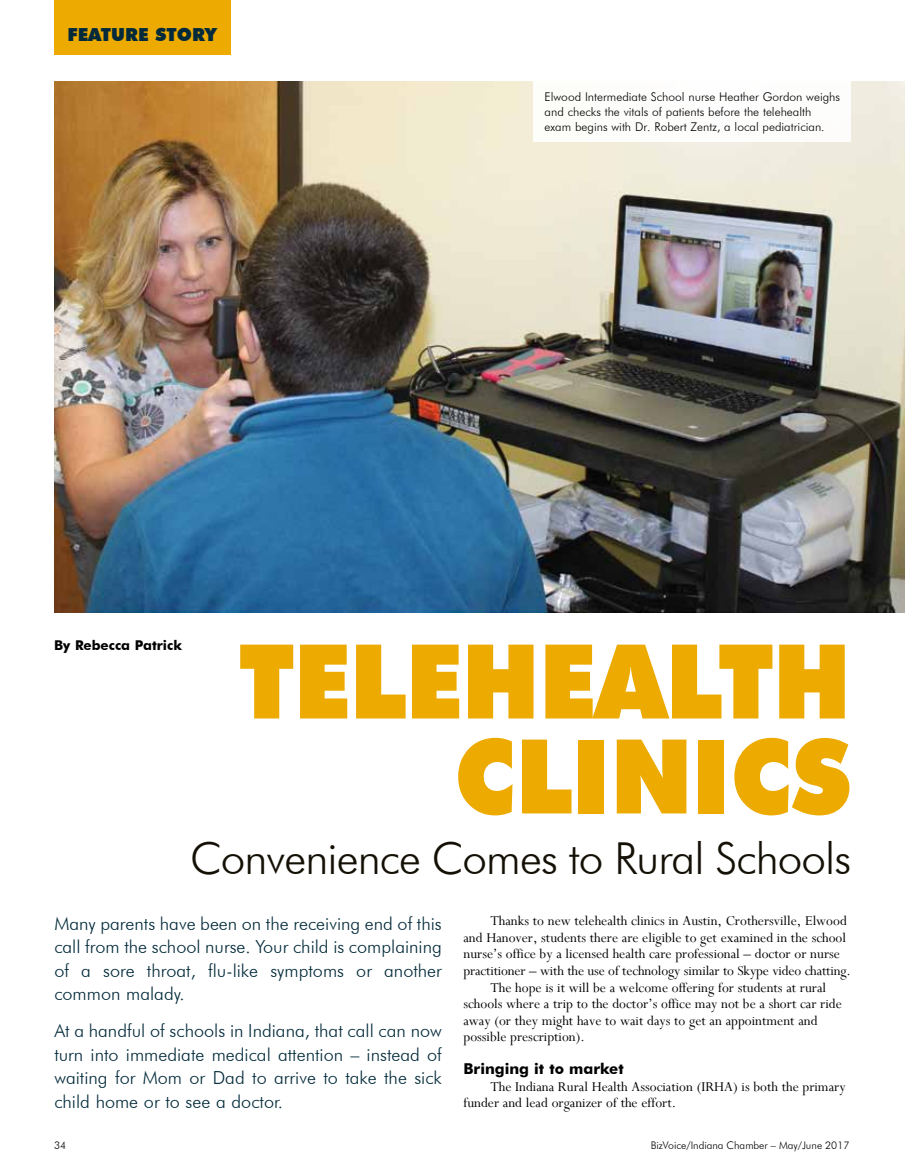
<style>
.page{position:relative;width:905px;height:1175px;background:#fff}
.page>*{position:absolute;margin:0;border:0;box-sizing:border-box;transform-origin:0 0}
.t1{font:900 103.35px/94.9px "Futura BT";letter-spacing:-.015em;color:#edaa00;text-align:right;scale:.94 1}
.t2{font:300 44.1px "Futura BT";letter-spacing:-.02em;color:#141006}
.t3{font:300 18px/23.4px "Futura BT";color:#022a3a;text-align:justify}
.t4{font:900 18px "Futura BT";color:#022a3a}
.t5{font:15px/16.5px "Perpetua";color:#000}
.t6{font:700 15px "Futura BT";color:#000}
.t7{font:700 13.5px "Futura BT";color:#000}
.t8{font:300 12px/15px "Futura BT";color:#000}
.t9{font:300 10.5px "Futura BT";color:#000}
</style>
<div class="page">
<div style="left:54px;top:0;width:176px;height:54px;background:#edaa00"></div>
<img style="left:54px;top:81px;width:850px;height:532px">
<div style="left:534px;top:81px;width:316px;height:61px;background:#fff"></div>
<p class="t4" style="left:68px;top:23px;width:150px">FEATURE STORY</p>
<p class="t8" style="left:544px;top:89px;width:297px">Elwood Intermediate School nurse Heather Gordon weighs and checks the vitals of patients before the telehealth exam begins with Dr. Robert Zentz, a local pediatrician.</p>
<p class="t7" style="left:54px;top:637px;width:129px">By Rebecca Patrick</p>
<h1 class="t1" style="left:239px;top:633px;width:653px">TELEHEALTH<br>CLINICS</h1>
<h2 class="t2" style="left:190px;top:831px;width:662px">Convenience Comes to Rural Schools</h2>
<p class="t3" style="left:54px;top:911px;width:389px">Many parents have been on the receiving end of this call from the school nurse. Your child is complaining of a sore throat, flu-like symptoms or another common malady.</p>
<p class="t3" style="left:54px;top:1018px;width:389px">At a handful of schools in Indiana, that call can now turn into immediate medical attention – instead of waiting for Mom or Dad to arrive to take the sick child home or to see a doctor.</p>
<p class="t5" style="left:490px;top:912px;width:358px">Thanks to new telehealth clinics in Austin, Crothersville, Elwood</p>
<p class="t5" style="left:463px;top:929px;width:384px">and Hanover, students there are eligible to get examined in the school</p>
<p class="t5" style="left:463px;top:945px;width:378px">nurse’s office by a licensed health care professional – doctor or nurse</p>
<p class="t5" style="left:463px;top:962px;width:389px">practitioner – with the use of technology similar to Skype video chatting.</p>
<p class="t5" style="left:490px;top:978px;width:337px">The hope is it will be a welcome offering for students at rural</p>
<p class="t5" style="left:463px;top:995px;width:380px">schools where a trip to the doctor’s office may not be a short car ride</p>
<p class="t5" style="left:463px;top:1011px;width:355px">away (or they might have to wait days to get an appointment and</p>
<p class="t5" style="left:463px;top:1028px;width:123px">possible prescription).</p>
<p class="t6" style="left:463px;top:1059px;width:162px">Bringing it to market</p>
<p class="t5" style="left:463px;top:1078px;width:383px;text-indent:27px">The Indiana Rural Health Association (IRHA) is both the primary funder and lead organizer of the effort.</p>
<p class="t9" style="left:54px;top:1139px;width:14px">34</p>
<p class="t9" style="left:650px;top:1139px;width:200px">BizVoice/Indiana Chamber – May/June 2017</p>
</div>
